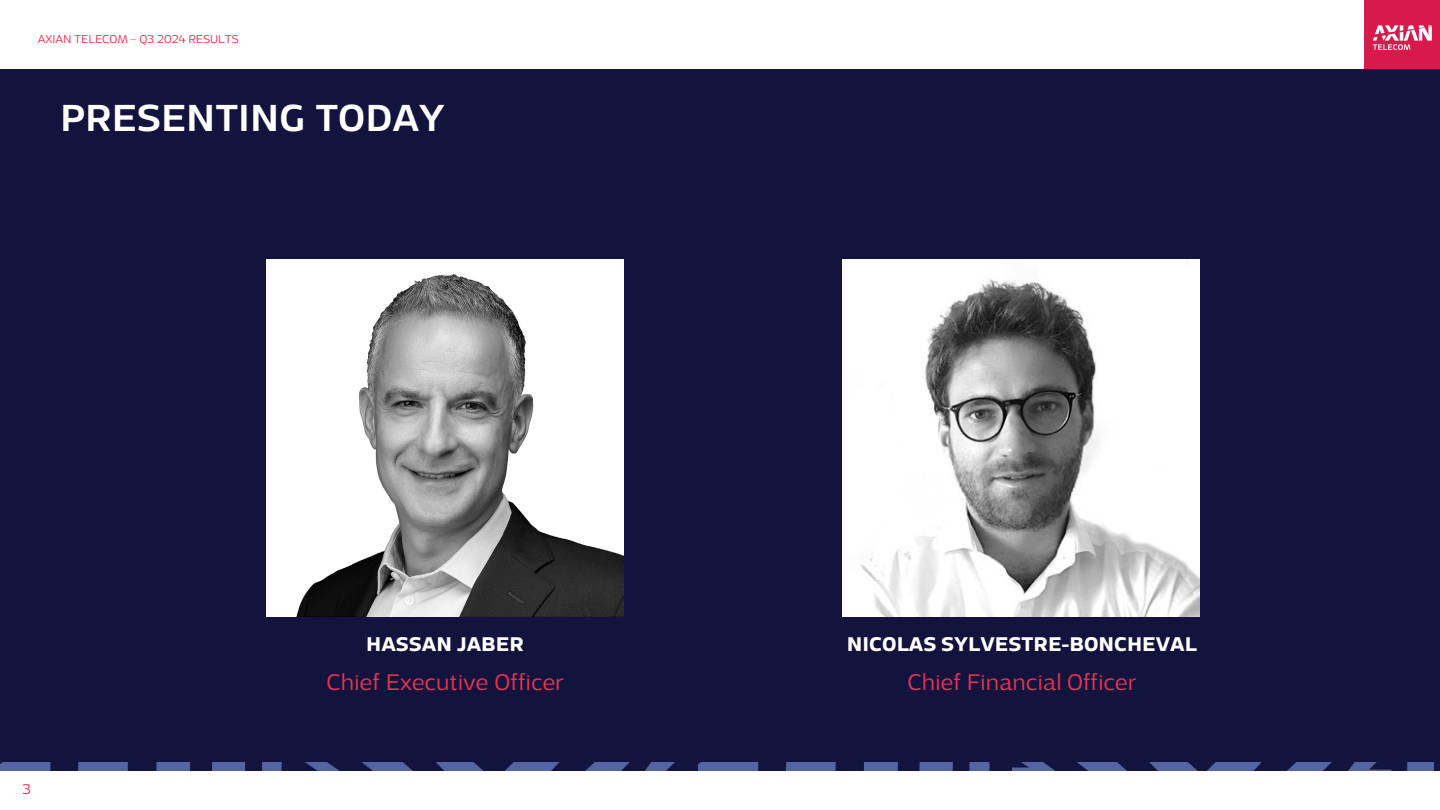
<style>
.page{position:relative;width:1440px;height:810px;background:#fff}
.page>*{position:absolute;margin:0;border:0;box-sizing:border-box;transform-origin:0 0}
.t1{font:500 39.9px "Adria Grotesk";color:#fff}
.t2{font:300 24px "Adria Grotesk";letter-spacing:.005em;color:#ec3252}
.t3{font:700 21px "Adria Grotesk";color:#fff}
.t4{font:300 15px "Adria Grotesk";color:#ec3252}
.t5{font:300 12px "Adria Grotesk";color:#ec3252}
</style>
<div class="page">
<div style="left:1365px;top:0;width:75px;height:75px;background:#d7194b"></div>
<svg style="left:1373px;top:25px;width:59px;height:25px"></svg>
<div style="left:0;top:69px;width:1440px;height:697px;background:#12143e"></div>
<img style="left:0;top:762px;width:1440px;height:9px">
<img style="left:843px;top:260px;width:357px;height:357px">
<img style="left:267px;top:260px;width:357px;height:357px">
<p class="t5" style="left:38px;top:32px;width:203px">AXIAN TELECOM – Q3 2024 RESULTS</p>
<p class="t1" style="left:60px;top:94px;width:386px">PRESENTING TODAY</p>
<p class="t4" style="left:22px;top:781px;width:10px">3</p>
<p class="t3" style="left:366px;top:632px;width:159px">HASSAN JABER</p>
<p class="t2" style="left:326px;top:668px;width:239px">Chief Executive Officer</p>
<p class="t3" style="left:847px;top:632px;width:351px">NICOLAS SYLVESTRE-BONCHEVAL</p>
<p class="t2" style="left:907px;top:668px;width:230px">Chief Financial Officer</p>
</div>
